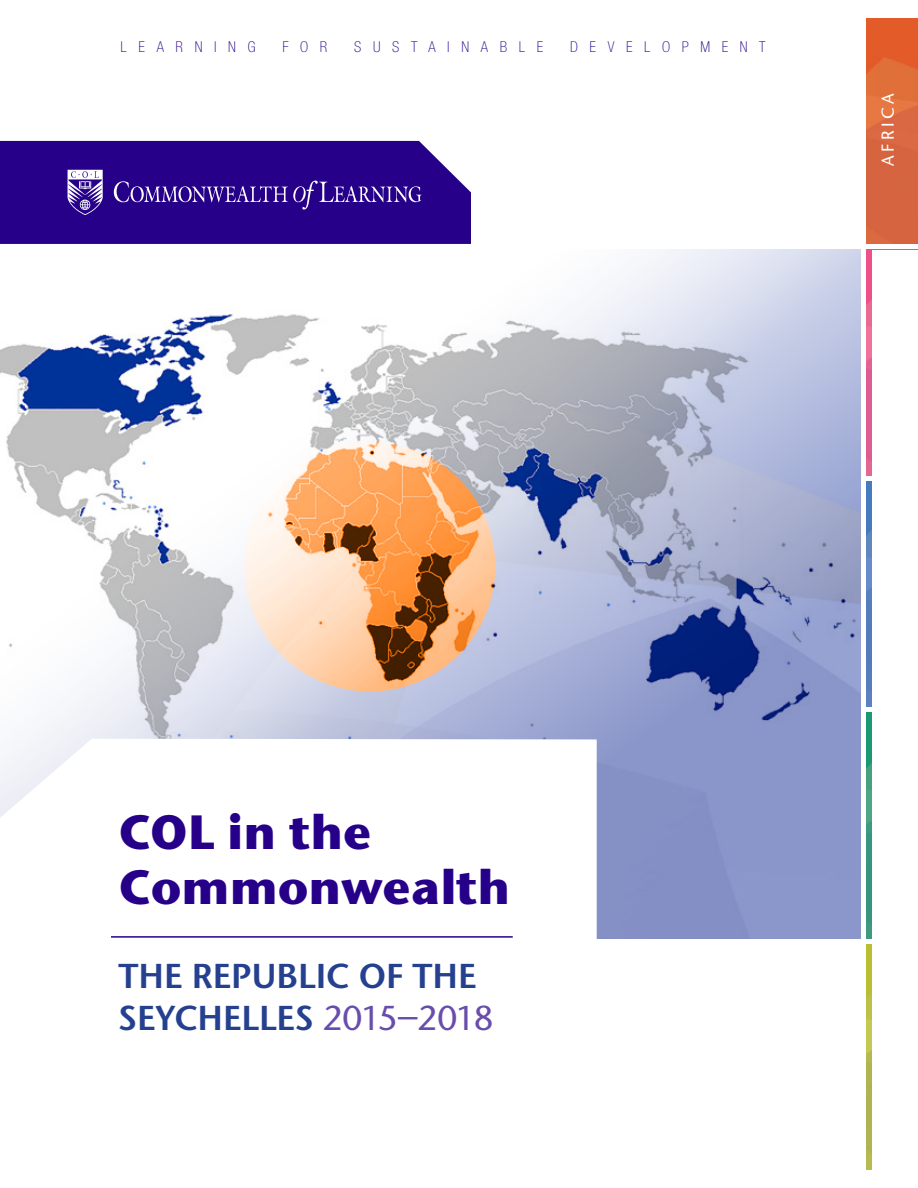
<style>
.page{position:relative;width:918px;height:1188px;background:#fff}
.page>*{position:absolute;margin:0;border:0;box-sizing:border-box;transform-origin:0 0}
.t1{font:700 48px/55.5px "Stone Sans ITC Std";color:#270089}
.t2{font:600 34.5px/42px "Stone Sans ITC Std";color:#25408f}
.t3{font:500 17.25px "Stone Sans ITC Std";letter-spacing:.2em;color:#fff}
.t4{font:100 condensed 15px "Helvetica Neue LT Std";letter-spacing:.775em;color:#270089}
.s1{font-weight:500;color:#684dac}
</style>
<div class="page">
<img style="left:0;top:308px;width:860px;height:451px">
<svg style="left:0;top:739px;width:597px;height:200px"></svg>
<img style="left:866px;top:18px;width:52px;height:226px">
<img style="left:866px;top:250px;width:6px;height:225px">
<img style="left:866px;top:713px;width:6px;height:225px">
<img style="left:866px;top:944px;width:6px;height:226px">
<img style="left:866px;top:481px;width:6px;height:226px">
<svg style="left:244px;top:442px;width:251px;height:250px;background:#eaae7c"></svg>
<div style="left:0;top:141px;width:471px;height:103px;background:#270089"></div>
<hr style="left:111px;top:936px;width:402px;height:2px;background:#270089">
<svg style="left:114px;top:181px;width:307px;height:29px;background:#46259a"></svg>
<svg style="left:68px;top:170px;width:35px;height:45px"></svg>
<p class="t4" style="left:121px;top:38px;width:136px">LEARNING</p>
<p class="t4" style="left:282px;top:38px;width:46px">FOR</p>
<p class="t4" style="left:354px;top:38px;width:191px">SUSTAINABLE</p>
<p class="t4" style="left:570px;top:38px;width:197px">DEVELOPMENT</p>
<p class="t3" style="left:877px;top:166px;width:74px;rotate:-90deg">AFRICA</p>
<h1 class="t1" style="left:118px;top:803px;width:393px">COL in the<br>Commonwealth</h1>
<p class="t2" style="left:118px;top:955px;width:377px">THE REPUBLIC OF THE<br>SEYCHELLES <span class="s1">2015–2018</span></p>
</div>
